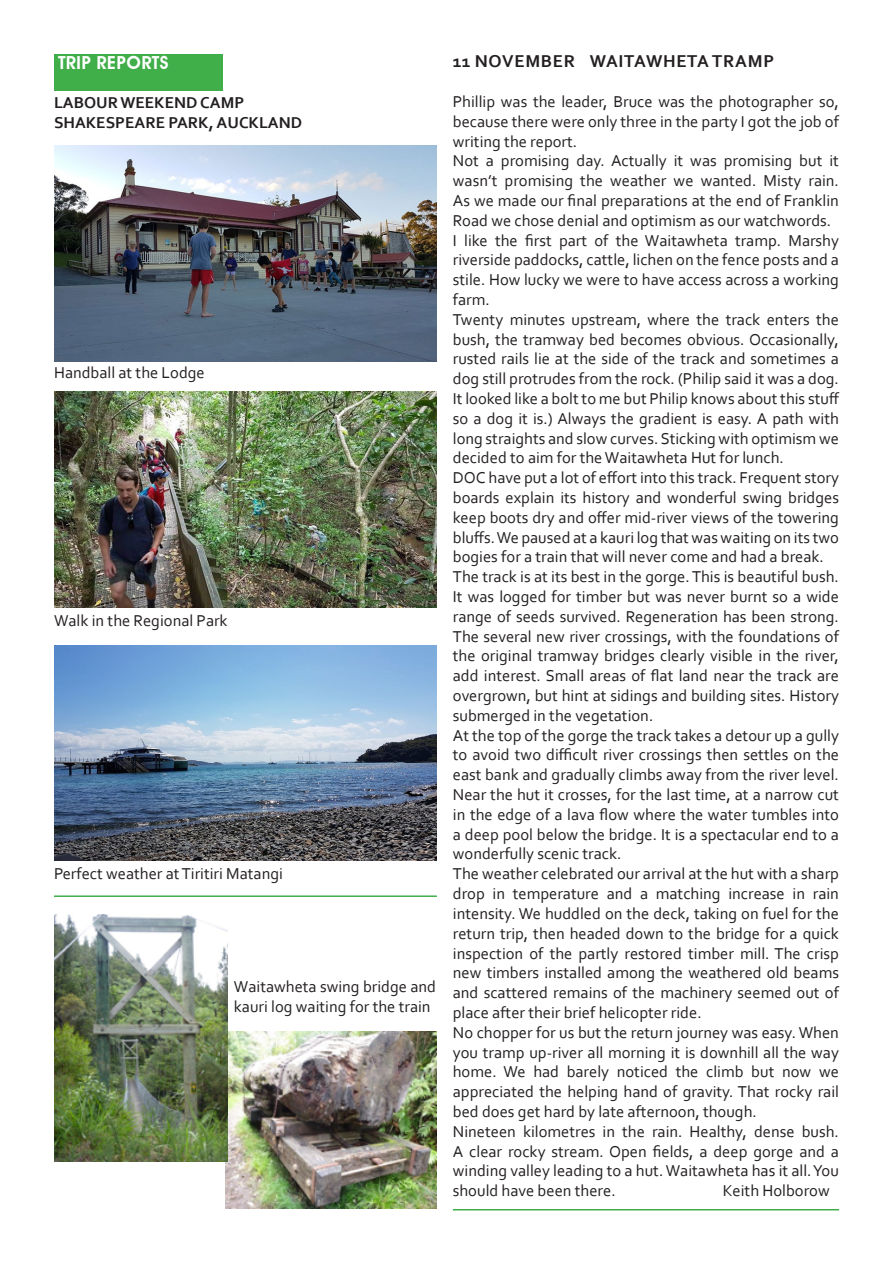
<style>
.page{position:relative;width:893px;height:1263px;background:#fff}
.page>*{position:absolute;margin:0;border:0;box-sizing:border-box;transform-origin:0 0}
.t1{font:700 18px "Corbel";letter-spacing:.04em;color:#231f20}
.t2{font:600 18px "Avant Garde";color:#fff}
.t3{font:16.5px/19.8px "Corbel";color:#231f20;text-align:justify}
.t4{font:700 16.5px "Corbel";color:#231f20}
</style>
<div class="page">
<div style="left:54px;top:54px;width:169px;height:37px;background:#40ae49"></div>
<hr style="left:453px;top:1209px;width:386px;height:1px;background:#40ae49">
<img style="left:225px;top:1032px;width:212px;height:177px">
<img style="left:54px;top:146px;width:383px;height:215px">
<img style="left:54px;top:391px;width:383px;height:216px">
<img style="left:54px;top:645px;width:383px;height:216px">
<hr style="left:54px;top:895px;width:383px;height:2px;background:#40ae49">
<img style="left:54px;top:914px;width:173px;height:248px">
<p class="t2" style="left:58px;top:52px;width:112px">TRIP REPORTS</p>
<p class="t4" style="left:54px;top:92px;width:192px">LABOUR WEEKEND CAMP</p>
<p class="t4" style="left:54px;top:112px;width:250px">SHAKESPEARE PARK, AUCKLAND</p>
<p class="t3" style="left:54px;top:362px;width:152px">Handball at the Lodge</p>
<p class="t3" style="left:54px;top:610px;width:175px">Walk in the Regional Park</p>
<p class="t3" style="left:54px;top:863px;width:231px">Perfect weather at Tiritiri Matangi</p>
<p class="t3" style="left:234px;top:977px;width:204px">Waitawheta swing bridge and kauri log waiting for the train</p>
<p class="t1" style="left:453px;top:50px;width:323px">11 NOVEMBER WAITAWHETA TRAMP</p>
<p class="t3" style="left:453px;top:91px;width:388px">Phillip was the leader, Bruce was the photographer so, because there were only three in the party I got the job of writing the report.</p>
<p class="t3" style="left:453px;top:151px;width:388px">Not a promising day. Actually it was promising but it wasn’t promising the weather we wanted. Misty rain.<br>As we made our final preparations at the end of Franklin Road we chose denial and optimism as our watchwords.</p>
<p class="t3" style="left:453px;top:230px;width:388px">I like the first part of the Waitawheta tramp. Marshy riverside paddocks, cattle, lichen on the fence posts and a stile. How lucky we were to have access across a working farm.</p>
<p class="t3" style="left:453px;top:309px;width:388px">Twenty minutes upstream, where the track enters the bush, the tramway bed becomes obvious. Occasionally, rusted rails lie at the side of the track and sometimes a dog still protrudes from the rock. (Philip said it was a dog.<br>It looked like a bolt to me but Philip knows about this stuff so a dog it is.) Always the gradient is easy. A path with long straights and slow curves. Sticking with optimism we decided to aim for the Waitawheta Hut for lunch.</p>
<p class="t3" style="left:453px;top:467px;width:388px">DOC have put a lot of effort into this track. Frequent story boards explain its history and wonderful swing bridges keep boots dry and offer mid-river views of the towering bluffs. We paused at a kauri log that was waiting on its two bogies for a train that will never come and had a break.</p>
<p class="t3" style="left:453px;top:566px;width:388px">The track is at its best in the gorge. This is beautiful bush.<br>It was logged for timber but was never burnt so a wide range of seeds survived. Regeneration has been strong.<br>The several new river crossings, with the foundations of the original tramway bridges clearly visible in the river, add interest. Small areas of flat land near the track are overgrown, but hint at sidings and building sites. History submerged in the vegetation.</p>
<p class="t3" style="left:453px;top:725px;width:388px">At the top of the gorge the track takes a detour up a gully to avoid two difficult river crossings then settles on the east bank and gradually climbs away from the river level.<br>Near the hut it crosses, for the last time, at a narrow cut in the edge of a lava flow where the water tumbles into a deep pool below the bridge. It is a spectacular end to a wonderfully scenic track.</p>
<p class="t3" style="left:453px;top:863px;width:388px">The weather celebrated our arrival at the hut with a sharp drop in temperature and a matching increase in rain intensity. We huddled on the deck, taking on fuel for the return trip, then headed down to the bridge for a quick inspection of the partly restored timber mill. The crisp new timbers installed among the weathered old beams and scattered remains of the machinery seemed out of place after their brief helicopter ride.</p>
<p class="t3" style="left:453px;top:1022px;width:388px">No chopper for us but the return journey was easy. When you tramp up-river all morning it is downhill all the way home. We had barely noticed the climb but now we appreciated the helping hand of gravity. That rocky rail bed does get hard by late afternoon, though.</p>
<p class="t3" style="left:453px;top:1121px;width:388px">Nineteen kilometres in the rain. Healthy, dense bush.<br>A clear rocky stream. Open fields, a deep gorge and a winding valley leading to a hut. Waitawheta has it all. You should have been there.</p>
<p class="t3" style="left:723px;top:1180px;width:108px">Keith Holborow</p>
</div>
